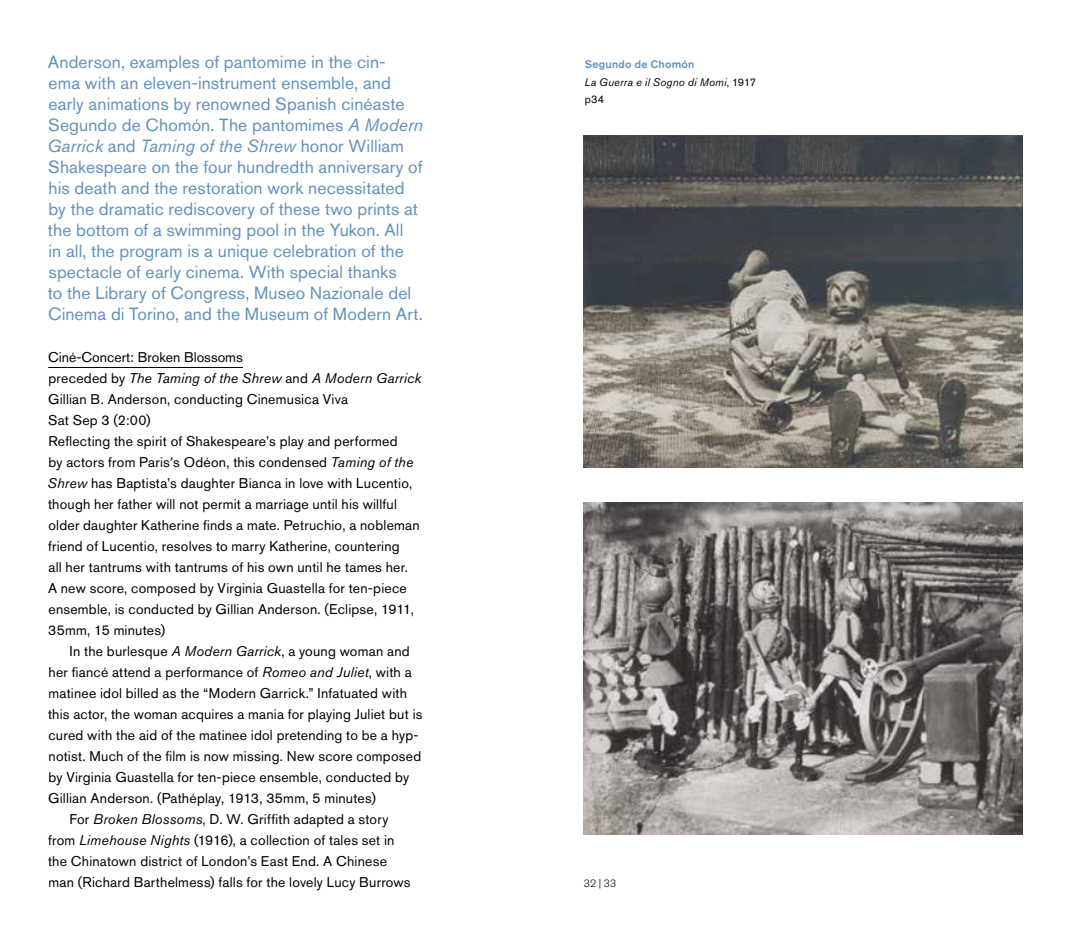
<style>
.page{position:relative;width:1071px;height:945px;background:#fff}
.page>*{position:absolute;margin:0;border:0;box-sizing:border-box;transform-origin:0 0}
.t1{font:17.5px/21px "Akzidenz Grotesk Pro";letter-spacing:.005em;color:#6291bc}
.t2{font:14px/21px "Akzidenz Grotesk Pro";letter-spacing:.015em;color:#000}
.t3{font:italic 10.85px/17.5px "Akzidenz Grotesk Pro";letter-spacing:.02em;color:#000}
.t4{font:300 10.5px "Akzidenz Grotesk Pro";color:#000}
.s1{font-style:italic}
.s2{font-family:"Calibri"}
.s3{font-weight:500;font-style:normal;color:#6291bc}
.s4{font-style:normal}
</style>
<div class="page">
<hr style="left:48px;top:367px;width:195px;height:1px;background:#000">
<img style="left:584px;top:135px;width:439px;height:332px">
<img style="left:584px;top:502px;width:439px;height:332px">
<p class="t1" style="left:48px;top:52px;width:377px">Anderson, examples of pantomime in the cin-<br>ema with an eleven-instrument ensemble, and early animations by renowned Spanish cinéaste Segundo de Chomón. The pantomimes <span class="s1">A Modern Garrick</span> and <span class="s1">Taming of the Shrew</span> honor William Shakespeare on the four hundredth anniversary of his death and the restoration work necessitated by the dramatic rediscovery of these two prints at the bottom of a swimming pool in the Yukon. All<br>in all, the program is a unique celebration of the spectacle of early cinema. With special thanks<br>to the Library of Congress, Museo Nazionale del Cinema di Torino, and the Museum of Modern Art.</p>
<p class="t2" style="left:48px;top:347px;width:375px">Ciné-Concert: Broken Blossoms<br>preceded by <span class="s1">The Taming of the Shrew</span> and <span class="s1">A Modern Garrick </span>Gillian B. Anderson, conducting Cinemusica Viva<br>Sat Sep 3 (2:00)<br>Reflecting the spirit of Shakespeare’s play and performed<br>by actors from Paris<span class="s2">’</span>s Odéon, this condensed <span class="s1">Taming of the Shrew</span> has Baptista’s daughter Bianca in love with Lucentio, though her father will not permit a marriage until his willful older daughter Katherine finds a mate. Petruchio, a nobleman friend of Lucentio, resolves to marry Katherine, countering<br>all her tantrums with tantrums of his own until he tames her.<br>A new score, composed by Virginia Guastella for ten-piece ensemble, is conducted by Gillian Anderson. (Eclipse, 1911, 35mm, 15 minutes)</p>
<p class="t2" style="left:69px;top:641px;width:342px">In the burlesque <span class="s1">A Modern Garrick</span>, a young woman and</p>
<p class="t2" style="left:49px;top:662px;width:365px">her fiancé attend a performance of <span class="s1">Romeo and Juliet</span>, with a</p>
<p class="t2" style="left:49px;top:683px;width:360px">matinee idol billed as the “Modern Garrick.” Infatuated with</p>
<p class="t2" style="left:48px;top:704px;width:376px">this actor, the woman acquires a mania for playing Juliet but is</p>
<p class="t2" style="left:48px;top:725px;width:372px">cured with the aid of the matinee idol pretending to be a hyp-</p>
<p class="t2" style="left:49px;top:746px;width:374px">notist. Much of the film is now missing. New score composed</p>
<p class="t2" style="left:49px;top:767px;width:362px">by Virginia Guastella for ten-piece ensemble, conducted by</p>
<p class="t2" style="left:48px;top:788px;width:329px">Gillian Anderson. (Pathéplay, 1913, 35mm, 5 minutes)</p>
<p class="t2" style="left:69px;top:809px;width:321px">For <span class="s1">Broken Blossoms</span>, D. W. Griffith adapted a story</p>
<p class="t2" style="left:48px;top:830px;width:348px">from <span class="s1">Limehouse Nights</span> (1916), a collection of tales set in</p>
<p class="t2" style="left:48px;top:851px;width:340px">the Chinatown district of London’s East End. A Chinese</p>
<p class="t2" style="left:49px;top:872px;width:364px">man (Richard Barthelmess) falls for the lovely Lucy Burrows</p>
<p class="t3" style="left:585px;top:56px;width:173px"><span class="s3">Segundo de Chomón<br></span>La Guerra e il Sogno di Momi<span class="s4">, 1917 p34</span></p>
<p class="t4" style="left:584px;top:877px;width:34px">32 | 33</p>
</div>
